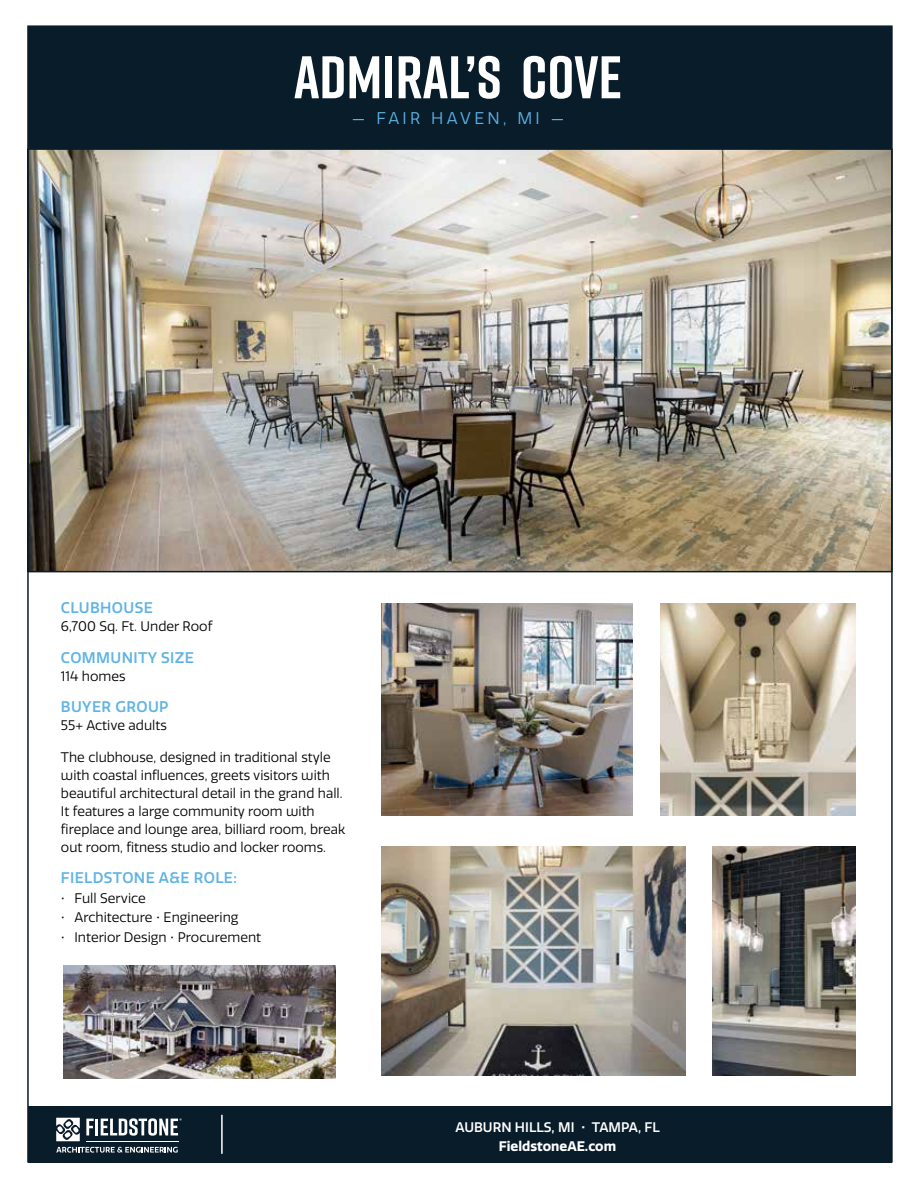
<style>
.page{position:relative;width:918px;height:1188px;background:#fff}
.page>*{position:absolute;margin:0;border:0;box-sizing:border-box;transform-origin:0 0}
.t1{font:700 60px "Rift";color:#fff}
.t2{font:16.5px "Quatro";letter-spacing:.2em;color:#5fb3e4}
.t3{font:500 15px "Quatro";letter-spacing:.025em;color:#5fb3e4}
.t4{font:13.5px/18px "Quatro";color:#000}
.t5{font:500 13.5px "Quatro";color:#fff}
.t6{font:700 13.5px "Quatro";color:#fff}
</style>
<div class="page">
<img style="left:30px;top:151px;width:860px;height:418px">
<div style="left:28px;top:26px;width:864px;height:123px;background:#091c2a"></div>
<div style="left:28px;top:1106px;width:864px;height:57px;background:#091c2a"></div>
<svg style="left:56px;top:1118px;width:24px;height:23px"></svg>
<svg style="left:86px;top:1119px;width:8px;height:16px"></svg>
<hr style="left:95px;top:1119px;width:3px;height:16px;background:#fff">
<svg style="left:101px;top:1118px;width:81px;height:18px"></svg>
<hr style="left:86px;top:1141px;width:92px;height:1px;background:#fff">
<svg style="left:56px;top:1147px;width:122px;height:6px"></svg>
<hr style="left:221px;top:1115px;width:2px;height:39px;background:#fff">
<img style="left:382px;top:603px;width:250px;height:212px">
<img style="left:660px;top:603px;width:196px;height:212px">
<img style="left:63px;top:966px;width:273px;height:112px">
<img style="left:382px;top:846px;width:303px;height:230px">
<img style="left:712px;top:846px;width:144px;height:230px">
<h1 class="t1" style="left:294px;top:34px;width:330px">ADMIRAL’S COVE</h1>
<p class="t2" style="left:352px;top:108px;width:214px">— FAIR HAVEN, MI —</p>
<p class="t3" style="left:61px;top:599px;width:93px">CLUBHOUSE</p>
<p class="t4" style="left:61px;top:618px;width:153px">6,700 Sq. Ft. Under Roof</p>
<p class="t3" style="left:61px;top:649px;width:134px">COMMUNITY SIZE</p>
<p class="t4" style="left:61px;top:667px;width:66px">114 homes</p>
<p class="t3" style="left:61px;top:698px;width:109px">BUYER GROUP</p>
<p class="t4" style="left:61px;top:717px;width:107px">55+ Active adults</p>
<p class="t4" style="left:61px;top:748px;width:286px">The clubhouse, designed in traditional style with coastal influences, greets visitors with beautiful architectural detail in the grand hall.<br>It features a large community room with fireplace and lounge area, billiard room, break out room, fitness studio and locker rooms.</p>
<p class="t3" style="left:61px;top:869px;width:177px">FIELDSTONE A&amp;E ROLE:</p>
<p class="t4" style="left:61px;top:889px;width:86px">• Full Service</p>
<p class="t4" style="left:61px;top:909px;width:179px">• Architecture • Engineering</p>
<p class="t4" style="left:61px;top:928px;width:202px">• Interior Design • Procurement</p>
<p class="t5" style="left:455px;top:1119px;width:206px">AUBURN HILLS, MI • TAMPA, FL</p>
<p class="t6" style="left:499px;top:1139px;width:119px">FieldstoneAE.com</p>
</div>
